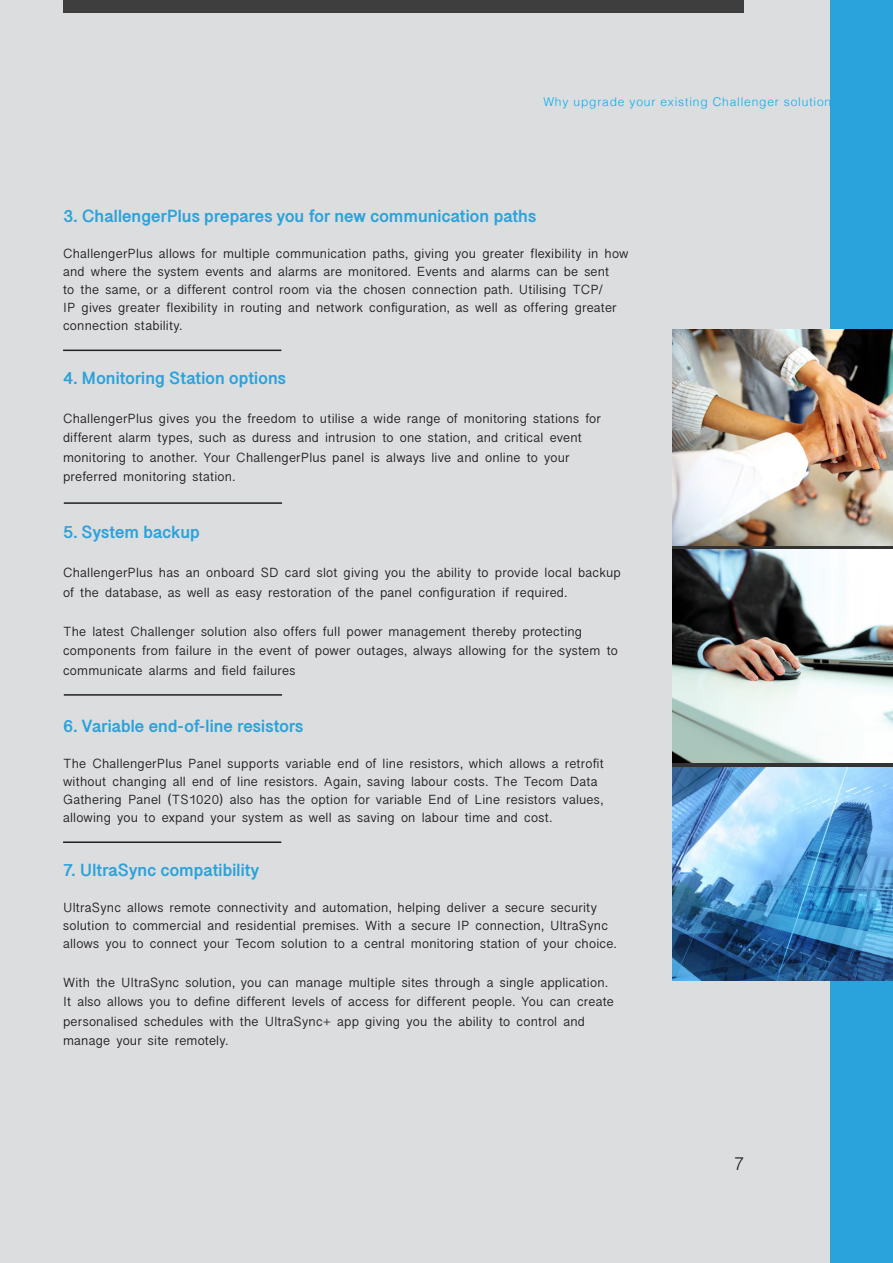
<style>
.page{position:relative;width:893px;height:1263px;background:#fff}
.page>*{position:absolute;margin:0;border:0;box-sizing:border-box;transform-origin:0 0}
.t1{font:700 18px "Kannada Sangam MN";letter-spacing:.01em;color:#2aa2db}
.t2{font:300 18px "Helvetica";color:#231f20}
.t3{font:13.5px/18px "Kannada Sangam MN";letter-spacing:.015em;color:#231f20}
.t4{font:300 12px "Helvetica";letter-spacing:.07em;color:#00aeef}
</style>
<div class="page">
<div style="left:0;top:0;width:830px;height:1263px;background:#dcdddf"></div>
<hr style="left:63px;top:841px;width:218px;height:2px;background:#231f20">
<hr style="left:64px;top:694px;width:218px;height:2px;background:#231f20">
<hr style="left:64px;top:502px;width:218px;height:2px;background:#231f20">
<hr style="left:63px;top:350px;width:218px;height:1px;background:#231f20">
<div style="left:830px;top:0;width:63px;height:1263px;background:#2aa2db"></div>
<img style="left:673px;top:329px;width:220px;height:216px">
<img style="left:673px;top:549px;width:220px;height:213px">
<img style="left:673px;top:767px;width:220px;height:214px">
<div style="left:64px;top:0;width:680px;height:13px;background:#3e3e3f"></div>
<p class="t4" style="left:543px;top:92px;width:289px">Why upgrade your existing Challenger solution</p>
<p class="t1" style="left:63px;top:205px;width:475px">3. ChallengerPlus prepares you for new communication paths</p>
<p class="t3" style="left:63px;top:244px;width:567px">ChallengerPlus allows for multiple communication paths, giving you greater flexibility in how and where the system events and alarms are monitored. Events and alarms can be sent<br>to the same, or a different control room via the chosen connection path. Utilising TCP/<br>IP gives greater flexibility in routing and network configuration, as well as offering greater connection stability.</p>
<p class="t1" style="left:63px;top:367px;width:224px">4. Monitoring Station options</p>
<p class="t3" style="left:63px;top:408px;width:539px;line-height:19.5px">ChallengerPlus gives you the freedom to utilise a wide range of monitoring stations for different alarm types, such as duress and intrusion to one station, and critical event monitoring to another. Your ChallengerPlus panel is always live and online to your preferred monitoring station.</p>
<p class="t1" style="left:63px;top:521px;width:138px">5. System backup</p>
<p class="t3" style="left:63px;top:563px;width:559px;line-height:19.5px">ChallengerPlus has an onboard SD card slot giving you the ability to provide local backup of the database, as well as easy restoration of the panel configuration if required.</p>
<p class="t3" style="left:63px;top:621px;width:556px;line-height:19.5px">The latest Challenger solution also offers full power management thereby protecting components from failure in the event of power outages, always allowing for the system to communicate alarms and field failures</p>
<p class="t1" style="left:63px;top:715px;width:242px">6. Variable end-of-line resistors</p>
<p class="t3" style="left:63px;top:754px;width:542px">The ChallengerPlus Panel supports variable end of line resistors, which allows a retrofit without changing all end of line resistors. Again, saving labour costs. The Tecom Data Gathering Panel (TS1020) also has the option for variable End of Line resistors values, allowing you to expand your system as well as saving on labour time and cost.</p>
<p class="t1" style="left:63px;top:859px;width:198px">7. UltraSync compatibility</p>
<p class="t3" style="left:63px;top:898px;width:555px">UltraSync allows remote connectivity and automation, helping deliver a secure security solution to commercial and residential premises. With a secure IP connection, UltraSync allows you to connect your Tecom solution to a central monitoring station of your choice.</p>
<p class="t3" style="left:63px;top:972px;width:552px;line-height:19.5px">With the UltraSync solution, you can manage multiple sites through a single application.<br>It also allows you to define different levels of access for different people. You can create personalised schedules with the UltraSync+ app giving you the ability to control and manage your site remotely.</p>
<h1 class="t2" style="left:734px;top:1148px;width:12px">7</h1>
</div>
